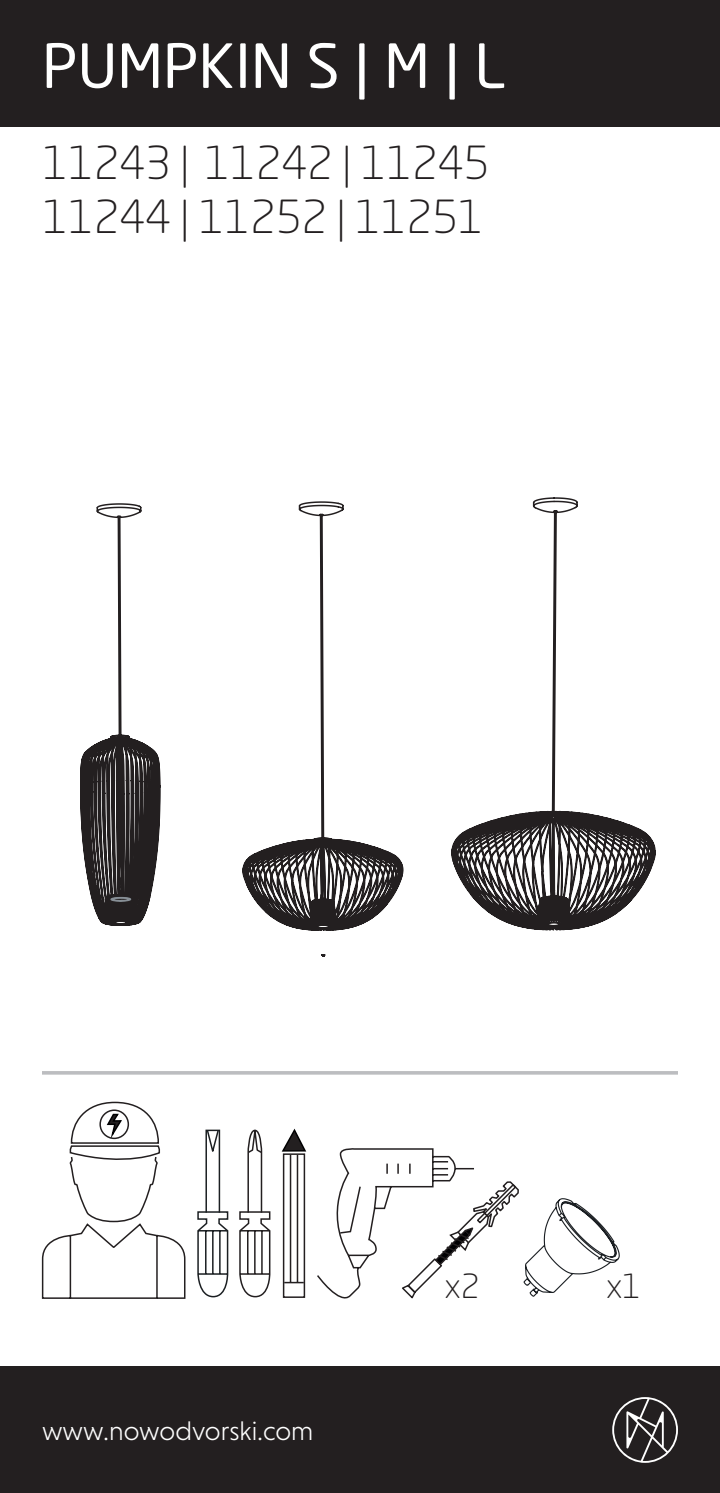
<style>
.page{position:relative;width:720px;height:1493px;background:#fff}
.page>*{position:absolute;margin:0;border:0;box-sizing:border-box;transform-origin:0 0}
.t1{font:60px "Neo Sans W1 G";color:#fff}
.t2{font:300 45px/54px "Neo Sans W1 G";letter-spacing:-.01em;color:#231f20}
.t3{font:300 33px "Neo Sans W1 G";color:#231f20}
.t4{font:300 27px "Niveau Grotesk";color:#fff}
</style>
<div class="page">
<div style="left:0;top:1366px;width:720px;height:126px;background:#231f20"></div>
<svg style="left:612px;top:1397px;width:66px;height:65px"></svg>
<hr style="left:42px;top:1071px;width:636px;height:3px;background:#bcbdc0">
<svg style="left:41px;top:1101px;width:145px;height:198px"></svg>
<div style="left:205px;top:1129px;width:15px;height:84px;border:2px solid #1b1f22"></div>
<svg style="left:206px;top:1129px;width:14px;height:28px"></svg>
<svg style="left:197px;top:1210px;width:32px;height:88px"></svg>
<svg style="left:239px;top:1129px;width:32px;height:169px"></svg>
<div style="left:283px;top:1153px;width:22px;height:144px;border:2px solid #231f20"></div>
<svg style="left:281px;top:1128px;width:26px;height:24px"></svg>
<hr style="left:297px;top:1154px;width:1px;height:128px;background:#231f20">
<hr style="left:290px;top:1154px;width:1px;height:128px;background:#231f20">
<hr style="left:284px;top:1281px;width:20px;height:2px;background:#231f20">
<div style="left:0;top:0;width:720px;height:126px;background:#231f20"></div>
<svg style="left:317px;top:1148px;width:303px;height:151px"></svg>
<svg style="left:80px;top:503px;width:81px;height:423px"></svg>
<svg style="left:242px;top:501px;width:162px;height:456px"></svg>
<svg style="left:451px;top:497px;width:205px;height:434px"></svg>
<h1 class="t1" style="left:42px;top:43px;width:465px">PUMPKIN S | M | L</h1>
<p class="t2" style="left:43px;top:140px;width:449px">11243 | 11242 | 11245<br>11244 | 11252 | 11251</p>
<p class="t4" style="left:42px;top:1415px;width:273px">www.nowodvorski.com</p>
<p class="t3" style="left:444px;top:1272px;width:37px">x2</p>
<p class="t3" style="left:606px;top:1272px;width:37px">x1</p>
</div>
